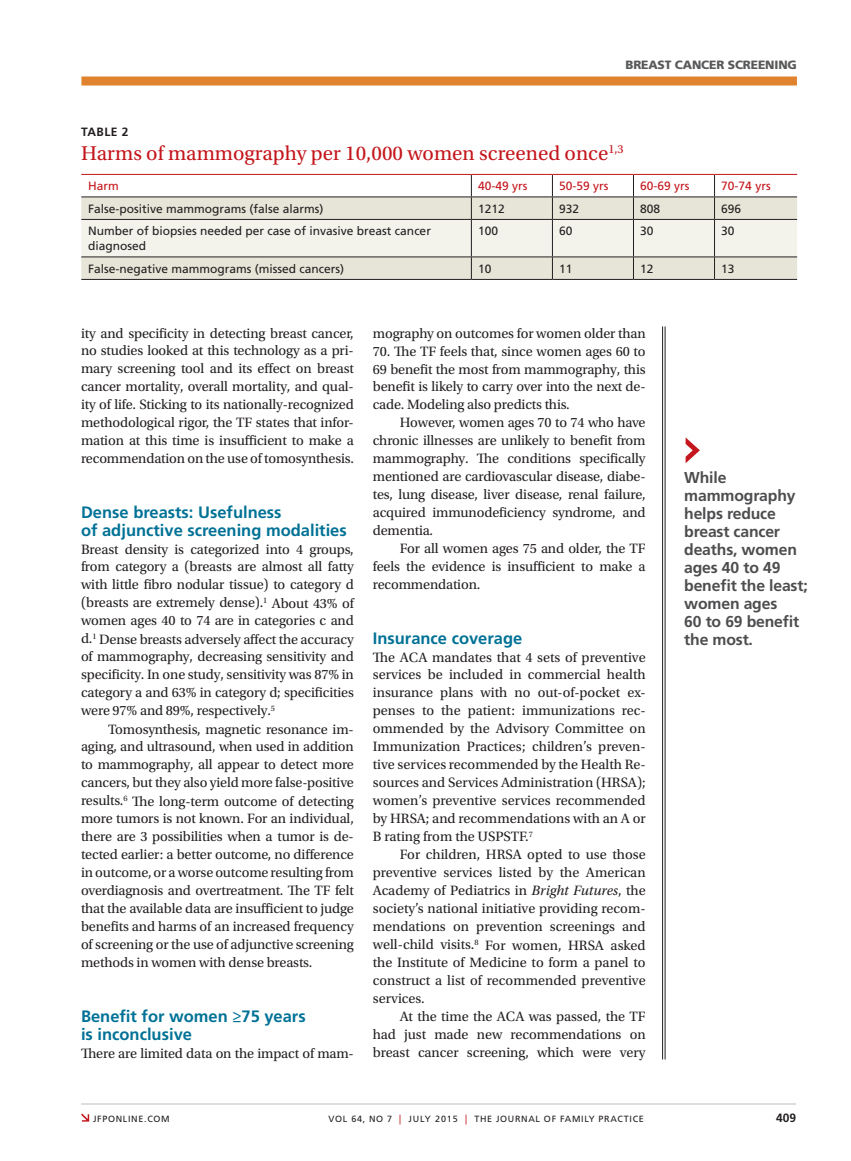
<style>
.page{position:relative;width:851px;height:1161px;background:#fff}
.page>*{position:absolute;margin:0;border:0;box-sizing:border-box;transform-origin:0 0}
.t1{font:21px "Utopia Std";color:#c4161c}
.t2{font:700 16.5px/18px "Frutiger LT Std";color:#007296}
.t3{font:700 15.75px/18px "Frutiger LT Std";letter-spacing:-.01em;color:#4d4d4f}
.t4{font:14.25px/18px "Utopia Std";letter-spacing:-.01em;color:#231f20;text-align:justify}
.t5{font:12px/15px "Frutiger LT Std";color:#231f20}
.t6{font:12px "Frutiger LT Std";color:#c4161c}
.t7{font:900 12px "Frutiger LT Std";letter-spacing:-.01em;color:#58595b}
.t8{font:700 12px "Frutiger LT Std";letter-spacing:.02em;color:#231f20}
.t9{font:9px "Frutiger LT Std";letter-spacing:.075em;color:#231f20}
.s1{font-style:italic}
.s2{font-size:9.9px;color:#c4161c}
</style>
<div class="page">
<div style="left:81px;top:77px;width:716px;height:9px;background:#e1822e"></div>
<svg style="left:81px;top:1114px;width:8px;height:8px"></svg>
<hr style="left:81px;top:1104px;width:715px;height:1px;background:#bcbec0">
<hr style="left:664px;top:326px;width:1px;height:733px;background:#231f20">
<hr style="left:662px;top:326px;width:1px;height:733px;background:#231f20">
<svg style="left:685px;top:437px;width:14px;height:26px"></svg>
<svg style="left:81px;top:175px;width:716px;height:104px"></svg>
<hr style="left:81px;top:279px;width:390px;height:1px;background:#231f20">
<hr style="left:471px;top:279px;width:81px;height:1px;background:#231f20">
<hr style="left:552px;top:279px;width:81px;height:1px;background:#231f20">
<hr style="left:633px;top:279px;width:81px;height:1px;background:#231f20">
<hr style="left:714px;top:279px;width:83px;height:1px;background:#231f20">
<hr style="left:81px;top:174px;width:390px;height:1px;background:#c4161c">
<hr style="left:471px;top:174px;width:81px;height:1px;background:#c4161c">
<hr style="left:552px;top:174px;width:81px;height:1px;background:#c4161c">
<hr style="left:633px;top:174px;width:81px;height:1px;background:#c4161c">
<hr style="left:714px;top:174px;width:83px;height:1px;background:#c4161c">
<p class="t7" style="left:625px;top:58px;width:173px">BREAST CANCER SCREENING</p>
<p class="t8" style="left:81px;top:125px;width:49px">TABLE 2</p>
<h1 class="t1" style="left:81px;top:142px;width:544px">Harms of mammography per 10,000 women screened once<sup>1,3</sup></h1>
<p class="t6" style="left:88px;top:179px;width:32px">Harm</p>
<p class="t6" style="left:478px;top:179px;width:51px">40-49 yrs</p>
<p class="t6" style="left:559px;top:179px;width:51px">50-59 yrs</p>
<p class="t6" style="left:640px;top:179px;width:51px">60-69 yrs</p>
<p class="t6" style="left:721px;top:179px;width:51px">70-74 yrs</p>
<p class="t5" style="left:88px;top:201px;width:237px">False-positive mammograms (false alarms)</p>
<p class="t5" style="left:478px;top:201px;width:28px">1212</p>
<p class="t5" style="left:559px;top:201px;width:22px">932</p>
<p class="t5" style="left:640px;top:201px;width:22px">808</p>
<p class="t5" style="left:721px;top:201px;width:22px">696</p>
<p class="t5" style="left:88px;top:224px;width:344px">N umber of biopsies needed per case of invasive breast cancer diagnosed</p>
<p class="t5" style="left:478px;top:224px;width:22px">100</p>
<p class="t5" style="left:559px;top:224px;width:15px">60</p>
<p class="t5" style="left:640px;top:224px;width:15px">30</p>
<p class="t5" style="left:721px;top:224px;width:15px">30</p>
<p class="t5" style="left:88px;top:261px;width:258px">False-negative mammograms (missed cancers)</p>
<p class="t5" style="left:478px;top:261px;width:15px">10</p>
<p class="t5" style="left:559px;top:261px;width:15px">11</p>
<p class="t5" style="left:640px;top:261px;width:15px">12</p>
<p class="t5" style="left:721px;top:261px;width:15px">13</p>
<p class="t4" style="left:81px;top:324px;width:274px">ity and specificity in detecting breast cancer, no studies looked at this technology as a pri&shy;mary screening tool and its effect on breast cancer mortality, overall mortality, and qual&shy;ity of life. Sticking to its nationally-recognized methodological rigor, the TF states that infor&shy;mation at this time is insufficient to make a recommendation on the use of tomosynthesis.</p>
<p class="t2" style="left:81px;top:503px;width:267px">Dense breasts: Usefulness<br>of adjunctive screening modalities</p>
<p class="t4" style="left:81px;top:540px;width:274px">Breast density is categorized into 4 groups, from category a (breasts are almost all fatty with little fibro nodular tissue) to category d (breasts are extremely dense).<sup>1</sup> About 43% of women ages 40 to 74 are in categories c and d.<sup>1</sup> Dense breasts adversely affect the accuracy of mammography, decreasing sensitivity and specificity. In one study, sensitivity was 87% in category a and 63% in category d; specificities were 97% and 89%, respectively.<sup>5</sup></p>
<p class="t4" style="left:81px;top:720px;width:274px;text-indent:27px">Tomosynthesis, magnetic resonance im&shy;aging, and ultrasound, when used in addition to mammography, all appear to detect more cancers, but they also yield more false-positive results.<sup>6</sup> The long-term outcome of detecting more tumors is not known. For an individual, there are 3 possibilities when a tumor is de&shy;tected earlier: a better outcome, no difference in outcome, or a worse outcome resulting from overdiagnosis and overtreatment. The TF felt that the available data are insufficient to judge benefits and harms of an increased frequency of screening or the use of adjunctive screening methods in women with dense breasts.</p>
<p class="t2" style="left:81px;top:1007px;width:226px">Benefit for women ≥75 years is inconclusive</p>
<p class="t4" style="left:81px;top:1044px;width:274px">There are limited data on the impact of mam-</p>
<p class="t4" style="left:373px;top:324px;width:274px">mography on outcomes for women older than</p>
<p class="t4" style="left:373px;top:342px;width:274px">70. The TF feels that, since women ages 60 to 69 benefit the most from mammography, this benefit is likely to carry over into the next de&shy;cade. Modeling also predicts this.</p>
<p class="t4" style="left:373px;top:414px;width:274px;text-indent:27px">However, women ages 70 to 74 who have chronic illnesses are unlikely to benefit from mammography. The conditions specifically mentioned are cardiovascular disease, diabe&shy;tes, lung disease, liver disease, renal failure, acquired immunodeficiency syndrome, and dementia.</p>
<p class="t4" style="left:373px;top:540px;width:274px;text-indent:27px">For all women ages 75 and older, the TF feels the evidence is insufficient to make a recommendation.</p>
<p class="t2" style="left:373px;top:629px;width:151px">Insurance coverage</p>
<p class="t4" style="left:373px;top:648px;width:274px">The ACA mandates that 4 sets of preventive services be included in commercial health insurance plans with no out-of-pocket ex&shy;penses to the patient: immunizations rec&shy;ommended by the Advisory Committee on Immunization Practices; children’s preven&shy;tive services recommended by the Health Re&shy;sources and Services Administration (HRSA); women’s preventive services recommended by HRSA; and recommendations with an A or B rating from the USPSTF.<sup>7</sup></p>
<p class="t4" style="left:373px;top:846px;width:274px;text-indent:27px">For children, HRSA opted to use those preventive services listed by the American Academy of Pediatrics in <span class="s1">Bright Futures</span>, the society’s national initiative providing recom&shy;mendations on prevention screenings and well-child visits.<sup>8</sup> For women, HRSA asked the Institute of Medicine to form a panel to construct a list of recommended preventive services.</p>
<p class="t4" style="left:373px;top:1008px;width:274px;text-indent:27px">At the time the ACA was passed, the TF had just made new recommendations on breast cancer screening, which were very</p>
<p class="t3" style="left:684px;top:468px;width:125px">While mammography helps reduce breast cancer deaths, women ages 40 to 49 benefit the least; women ages<br>60 to 69 benefit the most.</p>
<p class="t9" style="left:93px;top:1113px;width:78px">jfponline.com</p>
<p class="t9" style="left:328px;top:1113px;width:317px">Vol 64, No 7 <span class="s2">|</span> JULY 2015 <span class="s2">|</span> The Jou rnal of Family Practice</p>
<p class="t8" style="left:776px;top:1111px;width:22px">409</p>
</div>
